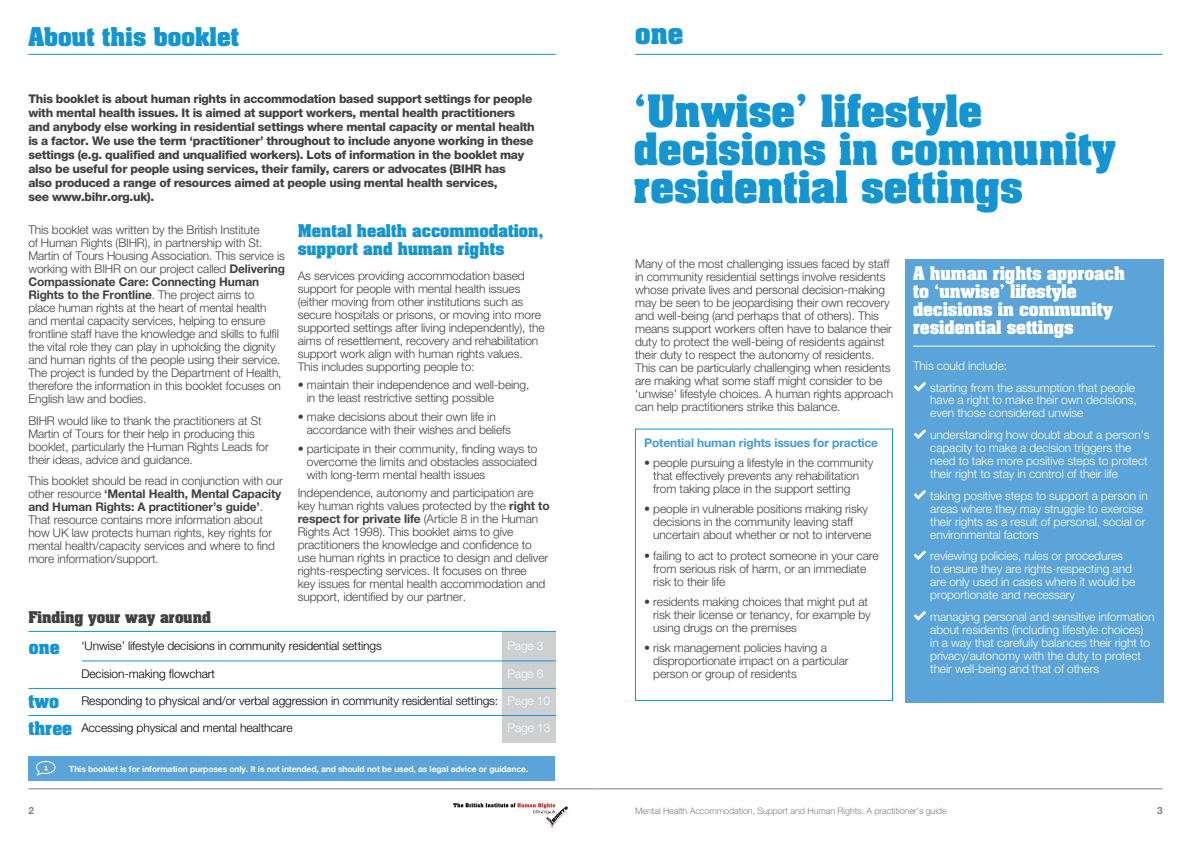
<style>
.page{position:relative;width:1191px;height:842px;background:#fff}
.page>*{position:absolute;margin:0;border:0;box-sizing:border-box;transform-origin:0 0}
.t1{font:700 38px/38px "Aachen";color:#1495d3}
.t2{font:700 25px "Aachen";color:#1495d3}
.t3{font:700 22px "Aachen";color:#1495d3}
.t4{font:700 16px/18px "Aachen";letter-spacing:-.01em;color:#fff}
.t5{font:700 16px/27px "Aachen";color:#1495d3}
.t6{font:700 15px/18px "Aachen";color:#1495d3}
.t7{font:700 13.8px "Aachen";color:#414042}
.t8{font:300 12px/13px "Helvetica Neue";letter-spacing:-.01em;color:#414042}
.t9{font:300 12px/13px "Helvetica Neue";letter-spacing:-.01em;color:#fff}
.t10{font:800 12px/14px "Helvetica Neue";letter-spacing:-.025em;color:#414042}
.t11{font:300 12px "Helvetica Neue";letter-spacing:-.01em;color:#000}
.t12{font:700 12px "Helvetica Neue";letter-spacing:-.01em;color:#409cd6}
.t13{font:700 10px "Helvetica Neue";color:#808285}
.t14{font:300 9px "Helvetica Neue";letter-spacing:-.01em;color:#808285}
.t15{font:700 8.5px "Helvetica Neue";letter-spacing:-.01em;color:#fff}
.s1{font-weight:700}
.s2{color:#fff}
</style>
<div class="page">
<hr style="left:595px;top:789px;width:567px;height:1px;background:#808285">
<hr style="left:28px;top:789px;width:567px;height:1px;background:#808285">
<svg style="left:453px;top:803px;width:116px;height:25px"></svg>
<hr style="left:28px;top:54px;width:528px;height:1px;background:#1495d3">
<div style="left:502px;top:631px;width:54px;height:112px;background:#cdcfd0"></div>
<hr style="left:28px;top:631px;width:528px;height:1px;background:#1495d3">
<hr style="left:28px;top:688px;width:528px;height:1px;background:#1495d3">
<hr style="left:82px;top:661px;width:474px;height:1px;background:#1495d3">
<hr style="left:28px;top:715px;width:528px;height:1px;background:#1495d3">
<div style="left:28px;top:756px;width:527px;height:24px;background:#5aa4da"></div>
<svg style="left:36px;top:761px;width:20px;height:15px"></svg>
<hr style="left:635px;top:54px;width:527px;height:1px;background:#1495d3">
<div style="left:635px;top:429px;width:257px;height:272px;border:1px solid #1495d3"></div>
<div style="left:904px;top:259px;width:259px;height:443px;background:#5aa4da"></div>
<hr style="left:913px;top:346px;width:242px;height:1px;background:#fff">
<svg style="left:913px;top:382px;width:13px;height:9px"></svg>
<svg style="left:913px;top:429px;width:13px;height:10px"></svg>
<svg style="left:914px;top:490px;width:12px;height:9px"></svg>
<svg style="left:913px;top:550px;width:13px;height:10px"></svg>
<svg style="left:913px;top:611px;width:13px;height:9px"></svg>
<h3 class="t3" style="left:28px;top:21px;width:212px">About this booklet</h3>
<p class="t10" style="left:28px;top:92px;width:508px">This booklet is about human rights in accommodation based support settings for people with mental health issues. It is aimed at support workers, mental health practitioners and anybody else working in residential settings where mental capacity or mental health is a factor. We use the term ‘practitioner’ throughout to include anyone working in these settings (e.g. qualified and unqualified workers). Lots of information in the booklet may also be useful for people using services, their family, carers or advocates (BIHR has<br>also produced a range of resources aimed at people using mental health services,<br>see www.bihr.org.uk).</p>
<p class="t8" style="left:28px;top:223px;width:258px">This booklet was written by the British Institute<br>of Human Rights (BIHR), in partnership with St.<br>Martin of Tours Housing Association. This service is working with BIHR on our project called <span class="s1">Delivering Compassionate Care: Connecting Human Rights to the Frontline</span>. The project aims to<br>place human rights at the heart of mental health and mental capacity services, helping to ensure frontline staff have the knowledge and skills to fulfil the vital role they can play in upholding the dignity and human rights of the people using their service.<br>The project is funded by the Department of Health, therefore the information in this booklet focuses on English law and bodies.</p>
<p class="t8" style="left:28px;top:414px;width:242px">BIHR would like to thank the practitioners at St Martin of Tours for their help in producing this booklet, particularly the Human Rights Leads for their ideas, advice and guidance.</p>
<p class="t8" style="left:28px;top:474px;width:256px">This booklet should be read in conjunction with our other resource <span class="s1">‘Mental Health, Mental Capacity and Human Rights: A practitioner’s guide’</span>.<br>That resource contains more information about how UK law protects human rights, key rights for mental health/capacity services and where to find more information/support.</p>
<p class="t6" style="left:298px;top:221px;width:247px">Mental health accommodation, support and human rights</p>
<p class="t8" style="left:298px;top:269px;width:248px">As services providing accommodation based support for people with mental health issues (either moving from other institutions such as secure hospitals or prisons, or moving into more supported settings after living independently), the aims of resettlement, recovery and rehabilitation support work align with human rights values.<br>This includes supporting people to:</p>
<p class="t8" style="left:307px;top:378px;width:224px;text-indent:-9px">• maintain their independence and well-being, in the least restrictive setting possible</p>
<p class="t8" style="left:307px;top:410px;width:206px;text-indent:-9px">• make decisions about their own life in accordance with their wishes and beliefs</p>
<p class="t8" style="left:307px;top:442px;width:232px;text-align:justify;text-indent:-9px">• participate in their community, finding ways to overcome the limits and obstacles associated with long-term mental health issues</p>
<p class="t8" style="left:298px;top:486px;width:253px">Independence, autonomy and participation are key human rights values protected by the <span class="s1">right to respect for private life</span> (Article 8 in the Human Rights Act 1998). This booklet aims to give practitioners the knowledge and confidence to use human rights in practice to design and deliver rights-respecting services. It focuses on three<br>key issues for mental health accommodation and support, identified by our partner.</p>
<p class="t7" style="left:28px;top:607px;width:184px">Finding your way around</p>
<p class="t11" style="left:81px;top:639px;width:302px">‘Unwise’ lifestyle decisions in community residential settings</p>
<p class="t9" style="left:507px;top:639px;width:38px">Page 3</p>
<p class="t11" style="left:81px;top:666px;width:135px">Decision-making flowchart</p>
<p class="t9" style="left:507px;top:667px;width:38px">Page 6</p>
<p class="t11" style="left:81px;top:693px;width:470px">Responding to physical and/or verbal aggression in community residential settings: <span class="s2">Page 10</span></p>
<p class="t11" style="left:81px;top:721px;width:213px">Accessing physical and mental healthcare</p>
<p class="t9" style="left:507px;top:721px;width:45px">Page 13</p>
<h3 class="t5" style="left:29px;top:633px;width:32px">one</h3>
<h3 class="t5" style="left:28px;top:687px;width:45px">two three</h3>
<p class="t15" style="left:69px;top:763px;width:460px">This booklet is for information purposes only. It is not intended, and should not be used, as legal advice or guidance.</p>
<p class="t13" style="left:28px;top:804px;width:7px">2</p>
<h2 class="t2" style="left:635px;top:16px;width:49px">one</h2>
<h1 class="t1" style="left:634px;top:91px;width:483px">‘Unwise’ lifestyle decisions in community residential settings</h1>
<p class="t8" style="left:635px;top:257px;width:259px">Many of the most challenging issues faced by staff in community residential settings involve residents whose private lives and personal decision-making may be seen to be jeopardising their own recovery and well-being (and perhaps that of others). This means support workers often have to balance their duty to protect the well-being of residents against their duty to respect the autonomy of residents.<br>This can be particularly challenging when residents are making what some staff might consider to be ‘unwise’ lifestyle choices. A human rights approach can help practitioners strike this balance.</p>
<p class="t12" style="left:644px;top:436px;width:235px">Potential human rights issues for practice</p>
<p class="t8" style="left:653px;top:456px;width:221px;text-indent:-9px">• people pursuing a lifestyle in the community that effectively prevents any rehabilitation from taking place in the support setting</p>
<p class="t8" style="left:653px;top:502px;width:219px;text-indent:-9px">• people in vulnerable positions making risky decisions in the community leaving staff uncertain about whether or not to intervene</p>
<p class="t8" style="left:653px;top:548px;width:227px;text-indent:-9px">• failing to act to protect someone in your care from serious risk of harm, or an immediate risk to their life</p>
<p class="t8" style="left:653px;top:595px;width:219px;text-indent:-9px">• residents making choices that might put at risk their license or tenancy, for example by using drugs on the premises</p>
<p class="t8" style="left:653px;top:641px;width:197px;text-indent:-9px">• risk management policies having a disproportionate impact on a particular person or group of residents</p>
<h3 class="t4" style="left:913px;top:264px;width:213px">A human rights approach to ‘unwise’ lifestyle decisions in community residential settings</h3>
<p class="t9" style="left:930px;top:355px;width:206px;line-height:21.5px;text-indent:-17px">This could include:<br>starting from the assumption that people</p>
<p class="t9" style="left:930px;top:393px;width:208px">have a right to make their own decisions, even those considered unwise</p>
<p class="t9" style="left:930px;top:428px;width:221px">understanding how doubt about a person’s capacity to make a decision triggers the need to take more positive steps to protect their right to stay in control of their life</p>
<p class="t9" style="left:930px;top:488px;width:219px">taking positive steps to support a person in areas where they may struggle to exercise their rights as a result of personal, social or environmental factors</p>
<p class="t9" style="left:930px;top:549px;width:206px">reviewing policies, rules or procedures to ensure they are rights-respecting and are only used in cases where it would be proportionate and necessary</p>
<p class="t9" style="left:930px;top:609px;width:226px">managing personal and sensitive information about residents (including lifestyle choices) in a way that carefully balances their right to privacy/autonomy with the duty to protect their well-being and that of others</p>
<p class="t14" style="left:635px;top:805px;width:313px">Mental Health Accommodation, Support and Human Rights: A practitioner’s guide</p>
<p class="t13" style="left:1157px;top:804px;width:7px">3</p>
</div>
